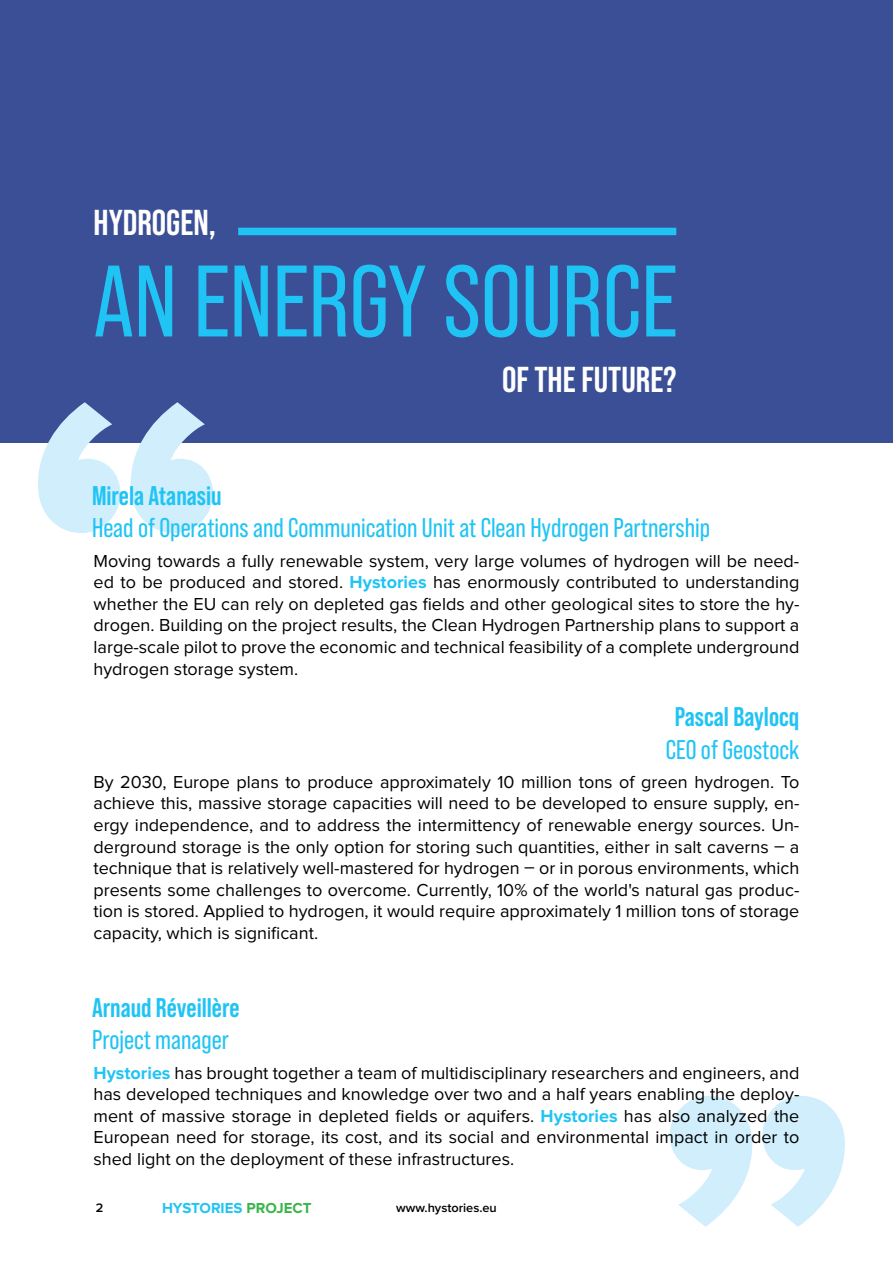
<style>
.page{position:relative;width:893px;height:1263px;background:#fff}
.page>*{position:absolute;margin:0;border:0;box-sizing:border-box;transform-origin:0 0}
.t1{font:900 375px "Proxima Nova";color:#d1eefc}
.t2{font:101.25px "Bebas Neue Pro";color:#20c4f4}
.t3{font:700 36px "Bebas Neue Pro";color:#fff}
.t4{font:27px "Bebas Neue Pro";color:#20c4f4}
.t5{font:700 27px "Bebas Neue Pro";color:#20c4f4}
.t6{font:18px/21.6px "Proxima Nova";color:#000;text-align:justify}
.t7{font:700 15px "Proxima Nova";color:#20c4f4}
.t8{font:600 12.75px "Proxima Nova";color:#000}
.s1{font-weight:700;color:#20c4f4}
.s2{color:#39b54a}
</style>
<div class="page">
<div style="left:0;top:0;width:893px;height:443px;background:#3a4f96"></div>
<div style="left:238px;top:228px;width:438px;height:7px;background:#20c4f4"></div>
<h3 class="t3" style="left:94px;top:202px;width:124px">HYDROGEN,</h3>
<h2 class="t2" style="left:94px;top:244px;width:585px">AN ENERGY SOURCE</h2>
<h3 class="t3" style="left:502px;top:359px;width:176px">OF THE FUTURE?</h3>
<h1 class="t1" style="left:28px;top:313px;width:200px">“</h1>
<h3 class="t5" style="left:92px;top:480px;width:131px">Mirela Atanasiu</h3>
<h3 class="t4" style="left:92px;top:513px;width:619px">Head of Operations and Communication Unit at Clean Hydrogen Partnership</h3>
<p class="t6" style="left:94px;top:550px;width:707px">Moving towards a fully renewable system, very large volumes of hydrogen will be need&shy;ed to be produced and stored. <span class="s1">Hystories</span> has enormously contributed to understanding whether the EU can rely on depleted gas fields and other geological sites to store the hy&shy;drogen. Building on the project results, the Clean Hydrogen Partnership plans to support a large-scale pilot to prove the economic and technical feasibility of a complete underground hydrogen storage system.</p>
<h3 class="t5" style="left:675px;top:701px;width:126px">Pascal Baylocq</h3>
<h3 class="t4" style="left:666px;top:734px;width:135px">CEO of Geostock</h3>
<p class="t6" style="left:94px;top:771px;width:707px">By 2030, Europe plans to produce approximately 10 million tons of green hydrogen. To achieve this, massive storage capacities will need to be developed to ensure supply, en&shy;ergy independence, and to address the intermittency of renewable energy sources. Un&shy;derground storage is the only option for storing such quantities, either in salt caverns – a technique that is relatively well-mastered for hydrogen – or in porous environments, which presents some challenges to overcome. Currently, 10% of the world's natural gas produc&shy;tion is stored. Applied to hydrogen, it would require approximately 1 million tons of storage capacity, which is significant.</p>
<h3 class="t5" style="left:92px;top:992px;width:149px">Arnaud Réveillère</h3>
<h3 class="t4" style="left:92px;top:1025px;width:138px">Project manager</h3>
<p class="t6" style="left:94px;top:1062px;width:707px"><span class="s1">Hystories</span> has brought together a team of multidisciplinary researchers and engineers, and has developed techniques and knowledge over two and a half years enabling the deploy&shy;ment of massive storage in depleted fields or aquifers. <span class="s1">Hystories</span> has also analyzed the European need for storage, its cost, and its social and environmental impact in order to shed light on the deployment of these infrastructures.</p>
<h1 class="t1" style="left:657px;top:1006px;width:199px">”</h1>
<p class="t8" style="left:96px;top:1200px;width:9px">2</p>
<p class="t7" style="left:162px;top:1199px;width:151px">HYSTORIES <span class="s2">PROJECT</span></p>
<p class="t8" style="left:396px;top:1200px;width:102px">www.hystories.eu</p>
</div>
